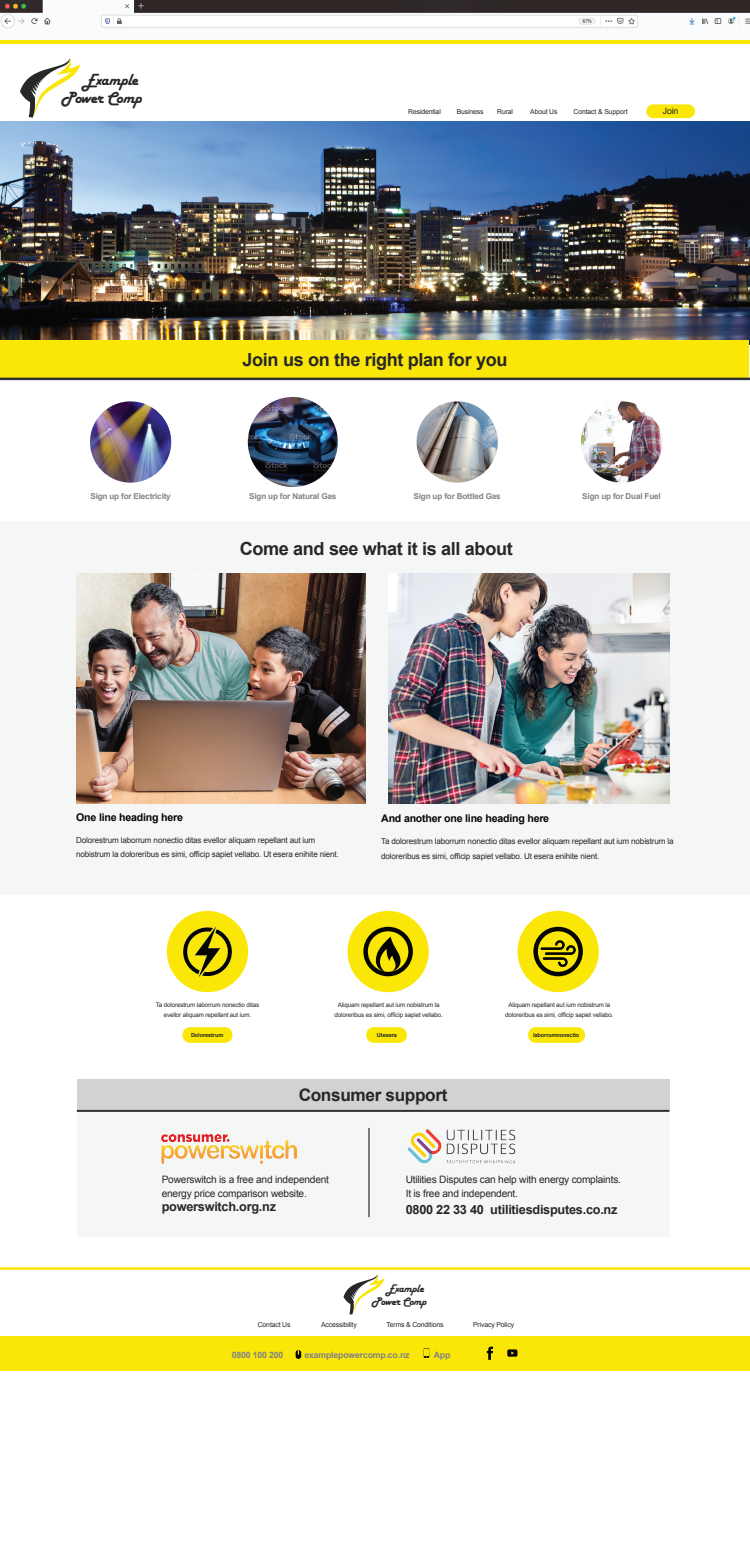
<style>
.page{position:relative;width:750px;height:1563px;background:#fff}
.page>*{position:absolute;margin:0;border:0;box-sizing:border-box;transform-origin:0 0}
.t1{font:700 18.06px "Arial";letter-spacing:-.02em;color:#262727}
.t2{font:700 17.19px "Arial";letter-spacing:-.02em;color:#262727}
.t3{font:16.69px/18.6px "Harlow Solid";letter-spacing:-.02em;color:#262727;text-align:right}
.t4{font:700 12.69px "Arial";letter-spacing:-.02em;color:#262727}
.t5{font:11.38px/12.6px "Harlow Solid";letter-spacing:-.02em;color:#262727;text-align:right}
.t6{font:700 10.62px "Arial";letter-spacing:-.02em;color:#040503}
.t7{font:10.19px/14px "Arial";letter-spacing:-.02em;color:#262727}
.t8{font:700 8.75px "Arial";letter-spacing:-.02em;color:#808285}
.t9{font:8.75px "Arial";color:#262727}
.t10{font:8.12px/14.4px "Arial";letter-spacing:-.02em;color:#262727}
.t11{font:700 8.12px "Arial";letter-spacing:-.02em;color:#808285}
.t12{font:6.88px "Arial";letter-spacing:-.02em;color:#262727}
.t13{font:6.25px/10.6px "Arial";letter-spacing:-.02em;color:#262727;text-align:center}
.t14{font:700 5.62px "Arial";letter-spacing:-.02em;color:#262727}
</style>
<div class="page">
<div style="left:0;top:521px;width:750px;height:373px;background:#f5f7f7"></div>
<div style="left:77px;top:1108px;width:592px;height:128px;background:#f5f7f7"></div>
<div style="left:0;top:1336px;width:750px;height:34px;background:#fae708"></div>
<div style="left:182px;top:1027px;width:50px;height:15px;background:#fae708;border-radius:8px"></div>
<div style="left:366px;top:1027px;width:41px;height:15px;background:#fae708;border-radius:8px"></div>
<div style="left:528px;top:1027px;width:57px;height:15px;background:#fae708;border-radius:8px"></div>
<hr style="left:0;top:1267px;width:750px;height:2px;background:#fae708">
<img style="left:1px;top:122px;width:749px;height:222px">
<svg style="left:20px;top:58px;width:61px;height:60px"></svg>
<svg style="left:344px;top:1274px;width:41px;height:40px"></svg>
<div style="left:1px;top:340px;width:748px;height:39px;background:#fae708"></div>
<img style="left:0;top:1px;width:750px;height:28px">
<hr style="left:0;top:40px;width:750px;height:4px;background:#fae708">
<div style="left:646px;top:104px;width:49px;height:14px;background:#fae708;border-radius:7px"></div>
<img style="left:90px;top:401px;width:81px;height:81px;border-radius:41px">
<img style="left:248px;top:397px;width:90px;height:90px;border-radius:45px">
<img style="left:417px;top:401px;width:81px;height:81px;border-radius:41px">
<img style="left:581px;top:401px;width:81px;height:81px;border-radius:41px">
<hr style="left:0;top:378px;width:750px;height:2px;background:#312f30">
<div style="left:167px;top:911px;width:81px;height:81px;background:#fae708;border-radius:50%"></div>
<svg style="left:183px;top:926px;width:49px;height:51px"></svg>
<div style="left:518px;top:911px;width:81px;height:81px;background:#fae708;border-radius:50%"></div>
<svg style="left:541px;top:940px;width:35px;height:27px"></svg>
<div style="left:533px;top:927px;width:50px;height:49px;border:4px solid #040503;border-radius:50%"></div>
<div style="left:348px;top:911px;width:81px;height:81px;background:#fae708;border-radius:50%"></div>
<svg style="left:376px;top:936px;width:25px;height:35px"></svg>
<div style="left:363px;top:927px;width:50px;height:49px;border:4px solid #040503;border-radius:50%"></div>
<img style="left:76px;top:573px;width:290px;height:231px">
<img style="left:388px;top:573px;width:282px;height:230px">
<svg style="left:296px;top:1350px;width:5px;height:8px"></svg>
<svg style="left:507px;top:1349px;width:10px;height:7px"></svg>
<svg style="left:487px;top:1346px;width:6px;height:13px"></svg>
<div style="left:77px;top:1079px;width:592px;height:31px;background:#d1d2d4"></div>
<hr style="left:77px;top:1110px;width:592px;height:2px;background:#312f30">
<img style="left:162px;top:1135px;width:135px;height:28px">
<hr style="left:369px;top:1128px;width:1px;height:89px;background:#040503">
<img style="left:407px;top:1129px;width:109px;height:35px">
<h3 class="t3" style="left:61px;top:72px;width:82px">Example<br>Power Comp</h3>
<p class="t12" style="left:408px;top:107px;width:34px">Residential</p>
<p class="t12" style="left:457px;top:107px;width:28px">Business</p>
<p class="t12" style="left:497px;top:107px;width:17px">Rural</p>
<p class="t12" style="left:530px;top:107px;width:29px">About Us</p>
<p class="t12" style="left:574px;top:107px;width:55px">Contact &amp; Support</p>
<p class="t9" style="left:663px;top:105px;width:17px">Join</p>
<h1 class="t1" style="left:243px;top:348px;width:266px">Join us on the right plan for you</h1>
<p class="t11" style="left:90px;top:490px;width:82px">Sign up for Electricity</p>
<p class="t11" style="left:249px;top:490px;width:89px">Sign up for Natural Gas</p>
<p class="t11" style="left:414px;top:490px;width:89px">Sign up for Bottled Gas</p>
<p class="t11" style="left:582px;top:490px;width:80px">Sign up for Dual Fuel</p>
<h1 class="t1" style="left:240px;top:537px;width:274px">Come and see what it is all about</h1>
<h3 class="t6" style="left:76px;top:810px;width:108px">One line heading here</h3>
<p class="t10" style="left:76px;top:832px;width:264px">Dolorestrum laborrum nonectio ditas evellor aliquam repellant aut ium nobistrum la doloreribus es simi, officip sapiet vellabo. Ut esera enihite nient.</p>
<h3 class="t6" style="left:381px;top:811px;width:169px">And another one line heading here</h3>
<p class="t10" style="left:381px;top:834px;width:294px">Ta dolorestrum laborrum nonectio ditas evellor aliquam repellant aut ium nobistrum la doloreribus es simi, officip sapiet vellabo. Ut esera enihite nient.</p>
<p class="t13" style="left:156px;top:999px;width:105px">Ta dolorestrum laborrum nonectio ditas evellor aliquam repellant aut ium.</p>
<p class="t13" style="left:335px;top:999px;width:110px">Aliquam repellant aut ium nobistrum la doloreribus es simi, officip sapiet vellabo.</p>
<p class="t13" style="left:505px;top:999px;width:110px">Aliquam repellant aut ium nobistrum la doloreribus es simi, officip sapiet vellabo.</p>
<p class="t14" style="left:191px;top:1031px;width:34px">Dolorestrum</p>
<p class="t14" style="left:377px;top:1031px;width:21px">Utesera</p>
<p class="t14" style="left:533px;top:1031px;width:48px">laborrumnonectio</p>
<h2 class="t2" style="left:299px;top:1083px;width:150px">Consumer support</h2>
<p class="t7" style="left:162px;top:1172px;width:169px">Powerswitch is a free and independent energy price comparison website.</p>
<h3 class="t4" style="left:162px;top:1198px;width:116px">powerswitch.org.nz</h3>
<p class="t7" style="left:406px;top:1172px;width:217px">Utilities Disputes can help with energy complaints.<br>It is free and independent.</p>
<h3 class="t4" style="left:406px;top:1200px;width:213px">0800 22 33 40 utilitiesdisputes.co.nz</h3>
<h3 class="t5" style="left:372px;top:1283px;width:56px">Example<br>Power Comp</h3>
<p class="t12" style="left:258px;top:1319px;width:34px">Contact Us</p>
<p class="t12" style="left:321px;top:1319px;width:37px">Accessibility</p>
<p class="t12" style="left:387px;top:1319px;width:59px">Terms &amp; Conditions</p>
<p class="t12" style="left:473px;top:1319px;width:42px">Privacy Policy</p>
<p class="t8" style="left:232px;top:1349px;width:53px">0800 100 200</p>
<p class="t8" style="left:304px;top:1349px;width:107px">examplepowercomp.co.nz</p>
<p class="t8" style="left:434px;top:1349px;width:18px">App</p>
</div>
